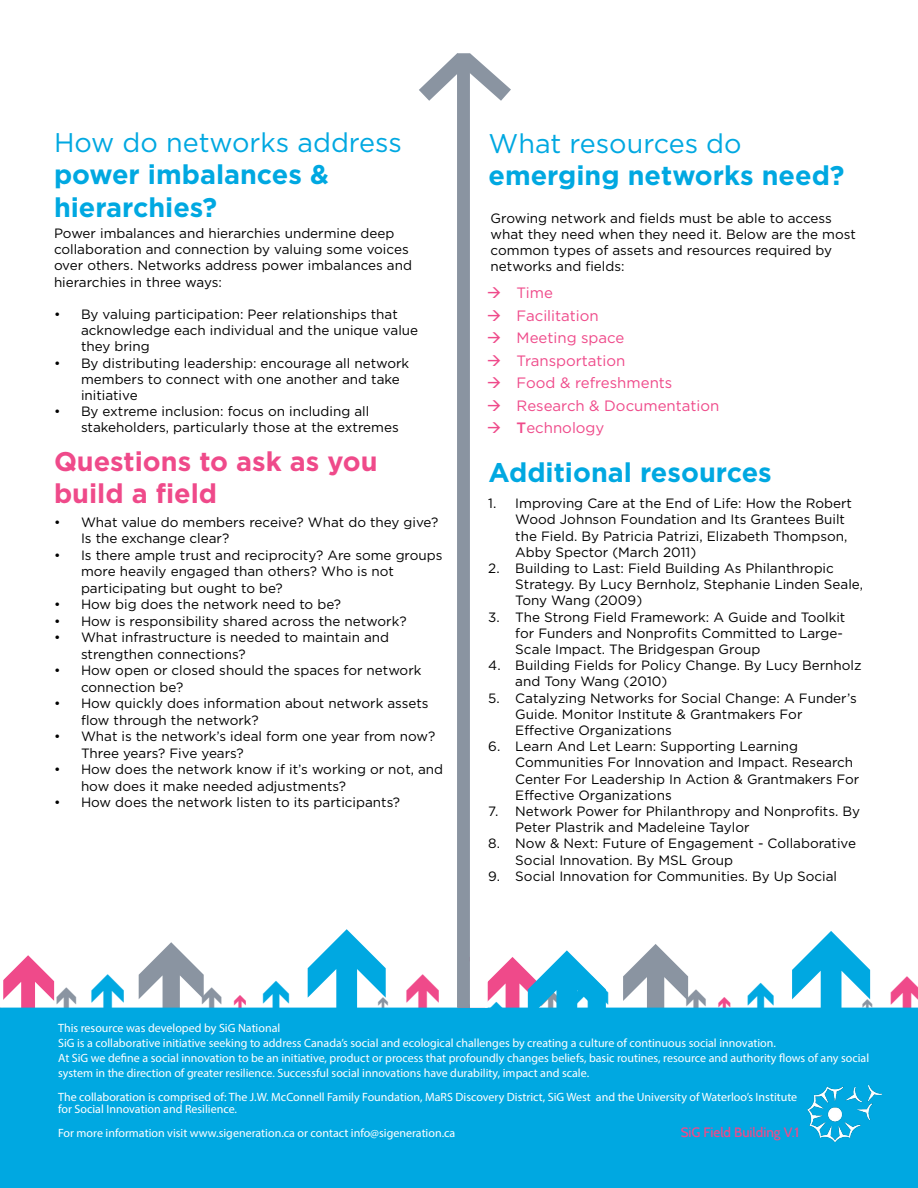
<style>
.page{position:relative;width:918px;height:1188px;background:#fff}
.page>*{position:absolute;margin:0;border:0;box-sizing:border-box;transform-origin:0 0}
.t1{font:700 27px/32.4px "Gotham";color:#00a8e1}
.t2{font:27px "Gotham";color:#00a8e1}
.t3{font:700 27px/32.4px "Gotham";color:#ef4a8a}
.t4{font:15px "Gotham";color:#ef4a8a}
.t5{font:13.5px/16.2px "Gotham";color:#000}
.t6{font:500 13.5px "Cabin";color:#ef4a8a}
.t7{font:12px/15px "Myriad Pro";color:#fff}
.s1{font-weight:500}
</style>
<div class="page">
<div style="left:0;top:1008px;width:918px;height:180px;background:#00a8e1"></div>
<img style="left:802px;top:1086px;width:80px;height:56px">
<svg style="left:419px;top:53px;width:92px;height:48px"></svg>
<div style="left:457px;top:53px;width:13px;height:955px;background:#8a94a1"></div>
<svg style="left:623px;top:1007px;width:83px;height:18px"></svg>
<svg style="left:719px;top:1007px;width:12px;height:5px"></svg>
<svg style="left:748px;top:1007px;width:26px;height:8px"></svg>
<div style="left:792px;top:1007px;width:81px;height:21px;background:#00a8e1"></div>
<svg style="left:891px;top:1007px;width:27px;height:10px"></svg>
<svg style="left:483px;top:949px;width:125px;height:98px"></svg>
<svg style="left:0;top:1007px;width:76px;height:13px"></svg>
<svg style="left:92px;top:1007px;width:32px;height:8px"></svg>
<svg style="left:139px;top:1007px;width:82px;height:16px"></svg>
<svg style="left:234px;top:1007px;width:12px;height:3px"></svg>
<svg style="left:263px;top:1007px;width:26px;height:7px"></svg>
<div style="left:308px;top:1007px;width:80px;height:19px;background:#00a8e1"></div>
<svg style="left:407px;top:1007px;width:32px;height:8px"></svg>
<h1 class="t2" style="left:54px;top:127px;width:349px">How do networks address</h1>
<h1 class="t1" style="left:54px;top:158px;width:276px">power imbalances &amp; hierarchies?</h1>
<p class="t5" style="left:54px;top:225px;width:360px">Power imbalances and hierarchies undermine deep collaboration and connection by valuing some voices over others. Networks address power imbalances and hierarchies in three ways:</p>
<p class="t5" style="left:81px;top:306px;width:339px;text-indent:-27px">• By valuing participation: Peer relationships that acknowledge each individual and the unique value they bring</p>
<p class="t5" style="left:81px;top:355px;width:330px;text-indent:-27px">• By distributing leadership: encourage all network members to connect with one another and take initiative</p>
<p class="t5" style="left:81px;top:403px;width:319px;text-indent:-27px">• By extreme inclusion: focus on including all stakeholders, particularly those at the extremes</p>
<h1 class="t3" style="left:54px;top:445px;width:325px">Questions to ask as you build a field</h1>
<p class="t5" style="left:81px;top:513px;width:359px;text-indent:-27px">• What value do members receive? What do they give?<br>Is the exchange clear?</p>
<p class="t5" style="left:81px;top:546px;width:363px;text-indent:-27px">• Is there ample trust and reciprocity? Are some groups more heavily engaged than others? Who is not participating but ought to be?</p>
<p class="t5" style="left:54px;top:596px;width:289px">• How big does the network need to be?</p>
<p class="t5" style="left:54px;top:613px;width:354px">• How is responsibility shared across the network?</p>
<p class="t5" style="left:81px;top:629px;width:310px;text-indent:-27px">• What infrastructure is needed to maintain and strengthen connections?</p>
<p class="t5" style="left:81px;top:662px;width:342px;text-indent:-27px">• How open or closed should the spaces for network connection be?</p>
<p class="t5" style="left:81px;top:695px;width:349px;text-indent:-27px">• How quickly does information about network assets flow through the network?</p>
<p class="t5" style="left:81px;top:728px;width:356px;text-indent:-27px">• What is the network’s ideal form one year from now?<br>Three years? Five years?</p>
<p class="t5" style="left:81px;top:761px;width:364px;text-indent:-27px">• How does the network know if it’s working or not, and how does it make needed adjustments?</p>
<p class="t5" style="left:54px;top:794px;width:348px">• How does the network listen to its participants?</p>
<h1 class="t2" style="left:488px;top:128px;width:255px">What resources do</h1>
<h1 class="t1" style="left:488px;top:159px;width:358px">emerging networks need?</h1>
<p class="t5" style="left:491px;top:210px;width:367px">Growing network and fields must be able to access what they need when they need it. Below are the most common types of assets and resources required by networks and fields:</p>
<p class="t4" style="left:487px;top:285px;width:68px">→ Time</p>
<p class="t4" style="left:487px;top:307px;width:113px">→ Facilitation</p>
<p class="t4" style="left:487px;top:330px;width:139px">→ Meeting space</p>
<p class="t4" style="left:487px;top:352px;width:140px">→ Transportation</p>
<p class="t4" style="left:487px;top:375px;width:187px">→ Food &amp; refreshments</p>
<p class="t4" style="left:487px;top:397px;width:234px">→ Research &amp; Documentation</p>
<p class="t4" style="left:487px;top:420px;width:119px">→ <span class="s1">T</span>echnology</p>
<h1 class="t1" style="left:488px;top:455px;width:285px">Additional resources</h1>
<p class="t5" style="left:515px;top:495px;width:338px;text-indent:-27px">1. Improving Care at the End of Life: How the Robert Wood Johnson Foundation and Its Grantees Built the Field. By Patricia Patrizi, Elizabeth Thompson, Abby Spector (March 2011)</p>
<p class="t5" style="left:515px;top:560px;width:349px;text-indent:-27px">2. Building to Last: Field Building As Philanthropic<br>Strategy. By Lucy Bernholz, Stephanie Linden Seale,<br>Tony Wang (2009)</p>
<p class="t5" style="left:515px;top:609px;width:332px;text-indent:-27px">3. The Strong Field Framework: A Guide and Toolkit for Funders and Nonprofits Committed to Large-<br>Scale Impact. The Bridgespan Group</p>
<p class="t5" style="left:515px;top:657px;width:348px;text-indent:-27px">4. Building Fields for Policy Change. By Lucy Bernholz and Tony Wang (2010)</p>
<p class="t5" style="left:515px;top:690px;width:343px;text-indent:-27px">5. Catalyzing Networks for Social Change: A Funder’s<br>Guide. Monitor Institute &amp; Grantmakers For<br>Effective Organizations</p>
<p class="t5" style="left:515px;top:738px;width:346px;text-indent:-27px">6. Learn And Let Learn: Supporting Learning Communities For Innovation and Impact. Research Center For Leadership In Action &amp; Grantmakers For Effective Organizations</p>
<p class="t5" style="left:515px;top:803px;width:346px;text-indent:-27px">7. Network Power for Philanthropy and Nonprofits. By<br>Peter Plastrik and Madeleine Taylor</p>
<p class="t5" style="left:515px;top:835px;width:342px;text-indent:-27px">8. Now &amp; Next: Future of Engagement - Collaborative<br>Social Innovation. By MSL Group</p>
<p class="t5" style="left:488px;top:868px;width:350px">9. Social Innovation for Communities. By Up Social</p>
<p class="t7" style="left:58px;top:1020px;width:813px">This resource was developed by SiG National<br>SiG is a collaborative initiative seeking to address Canada’s social and ecological challenges by creating a culture of continuous social innovation.<br>At SiG we define a social innovation to be an initiative, product or process that profoundly changes beliefs, basic routines, resource and authority flows of any social system in the direction of greater resilience. Successful social innovations have durability, impact and scale.</p>
<p class="t7" style="left:58px;top:1090px;width:741px;line-height:12px">The collaboration is comprised of: The J.W. McConnell Family Foundation, MaRS Discovery District, SiG West and the University of Waterloo’s Institute for Social Innovation and Resilience.</p>
<p class="t7" style="left:58px;top:1125px;width:399px">For more information visit www.sigeneration.ca or contact info@sigeneration.ca</p>
<p class="t6" style="left:681px;top:1124px;width:120px">SiG Field Building V.1</p>
</div>
